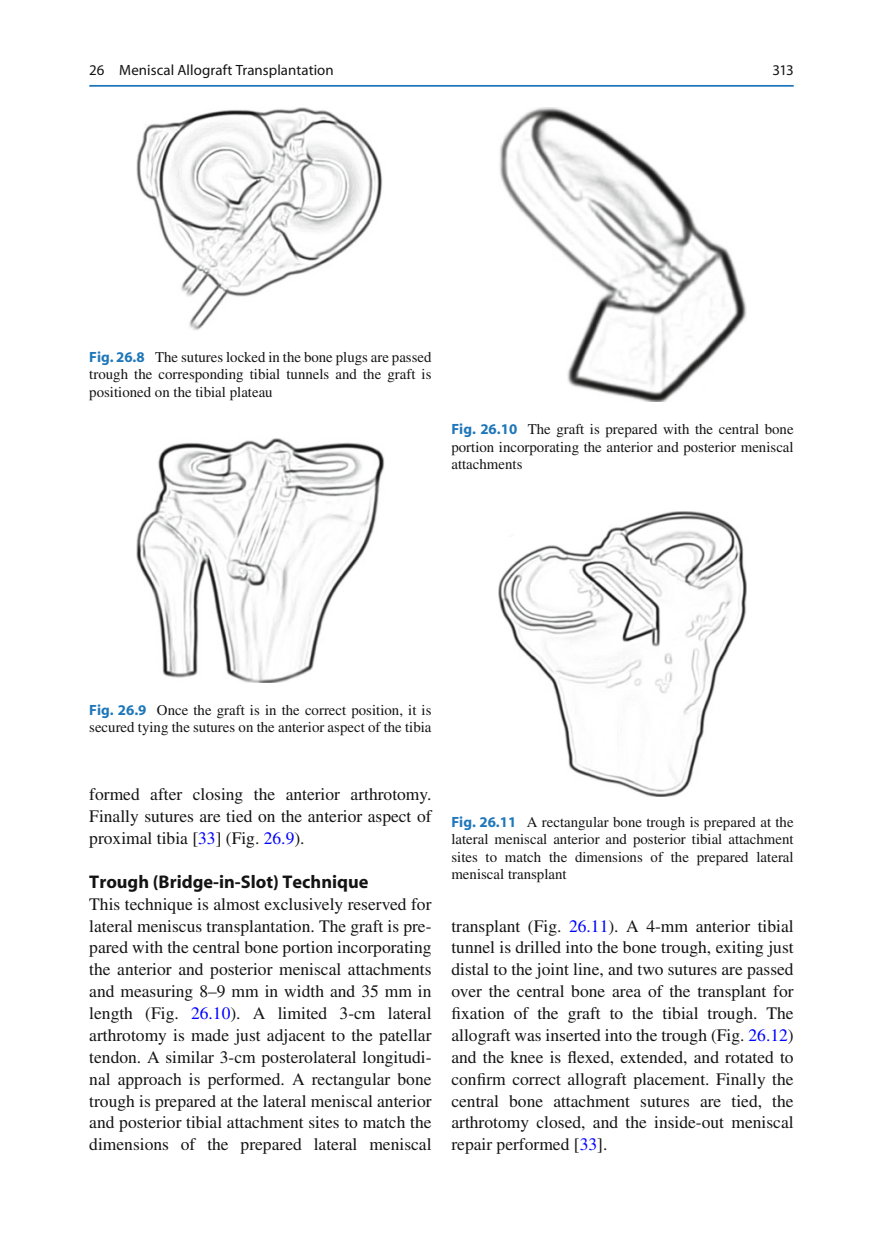
<style>
.page{position:relative;width:883px;height:1260px;background:#fff}
.page>*{position:absolute;margin:0;border:0;box-sizing:border-box;transform-origin:0 0}
.t1{font:700 18.38px "Ygpkbb Myriad";color:#131413}
.t2{font:17.5px/21.9px "Mvpqtm Times";color:#131413;text-align:justify}
.t3{font:14.88px/17.5px "Mvpqtm Times";color:#131413;text-align:justify}
.t4{font:14.88px "Vqmbtl Myriad";letter-spacing:.005em;color:#131413}
.s1{font-family:"Ygpkbb Myriad";font-weight:700;color:#1f77b9}
.s2{color:#00f}
</style>
<div class="page">
<img style="left:136px;top:107px;width:247px;height:224px">
<img style="left:136px;top:438px;width:249px;height:245px">
<img style="left:499px;top:107px;width:248px;height:295px">
<img style="left:498px;top:511px;width:249px;height:285px">
<hr style="left:89px;top:85px;width:705px;height:2px;background:#1f77b9">
<p class="t4" style="left:89px;top:64px;width:246px">26 Meniscal Allograft Transplantation</p>
<p class="t4" style="left:772px;top:64px;width:23px">313</p>
<p class="t3" style="left:89px;top:349px;width:344px"><span class="s1">Fig. 26.8</span> The sutures locked in the bone plugs are passed trough the corresponding tibial tunnels and the graft is positioned on the tibial plateau</p>
<p class="t3" style="left:451px;top:422px;width:344px"><span class="s1">Fig. 26.10</span> The graft is prepared with the central bone portion incorporating the anterior and posterior meniscal attachments</p>
<p class="t3" style="left:89px;top:702px;width:344px"><span class="s1">Fig. 26.9</span> Once the graft is in the correct position, it is secured tying the sutures on the anterior aspect of the tibia</p>
<p class="t2" style="left:89px;top:785px;width:344px">formed after closing the anterior arthrotomy.<br>Finally sutures are tied on the anterior aspect of proximal tibia [ <span class="s2">33</span> ] (Fig. <span class="s2">26.9</span> ).</p>
<p class="t1" style="left:89px;top:875px;width:281px">Trough (Bridge-in- Slot) Technique</p>
<p class="t2" style="left:89px;top:895px;width:344px">This technique is almost exclusively reserved for lateral meniscus transplantation. The graft is pre&shy;pared with the central bone portion incorporating the anterior and posterior meniscal attachments and measuring 8–9 mm in width and 35 mm in length (Fig. <span class="s2">26.10</span> ). A limited 3-cm lateral arthrotomy is made just adjacent to the patellar tendon. A similar 3-cm posterolateral longitudi&shy;nal approach is performed. A rectangular bone trough is prepared at the lateral meniscal anterior and posterior tibial attachment sites to match the dimensions of the prepared lateral meniscal</p>
<p class="t3" style="left:451px;top:815px;width:344px"><span class="s1">Fig. 26.11</span> A rectangular bone trough is prepared at the lateral meniscal anterior and posterior tibial attachment sites to match the dimensions of the prepared lateral meniscal transplant</p>
<p class="t2" style="left:451px;top:916px;width:344px">transplant (Fig. <span class="s2">26.11</span> ). A 4-mm anterior tibial tunnel is drilled into the bone trough, exiting just distal to the joint line, and two sutures are passed over the central bone area of the transplant for fixation of the graft to the tibial trough. The allograft was inserted into the trough (Fig. <span class="s2">26.12</span> ) and the knee is flexed, extended, and rotated to confirm correct allograft placement. Finally the central bone attachment sutures are tied, the arthrotomy closed, and the inside-out meniscal repair performed [ <span class="s2">33</span> ].</p>
</div>
